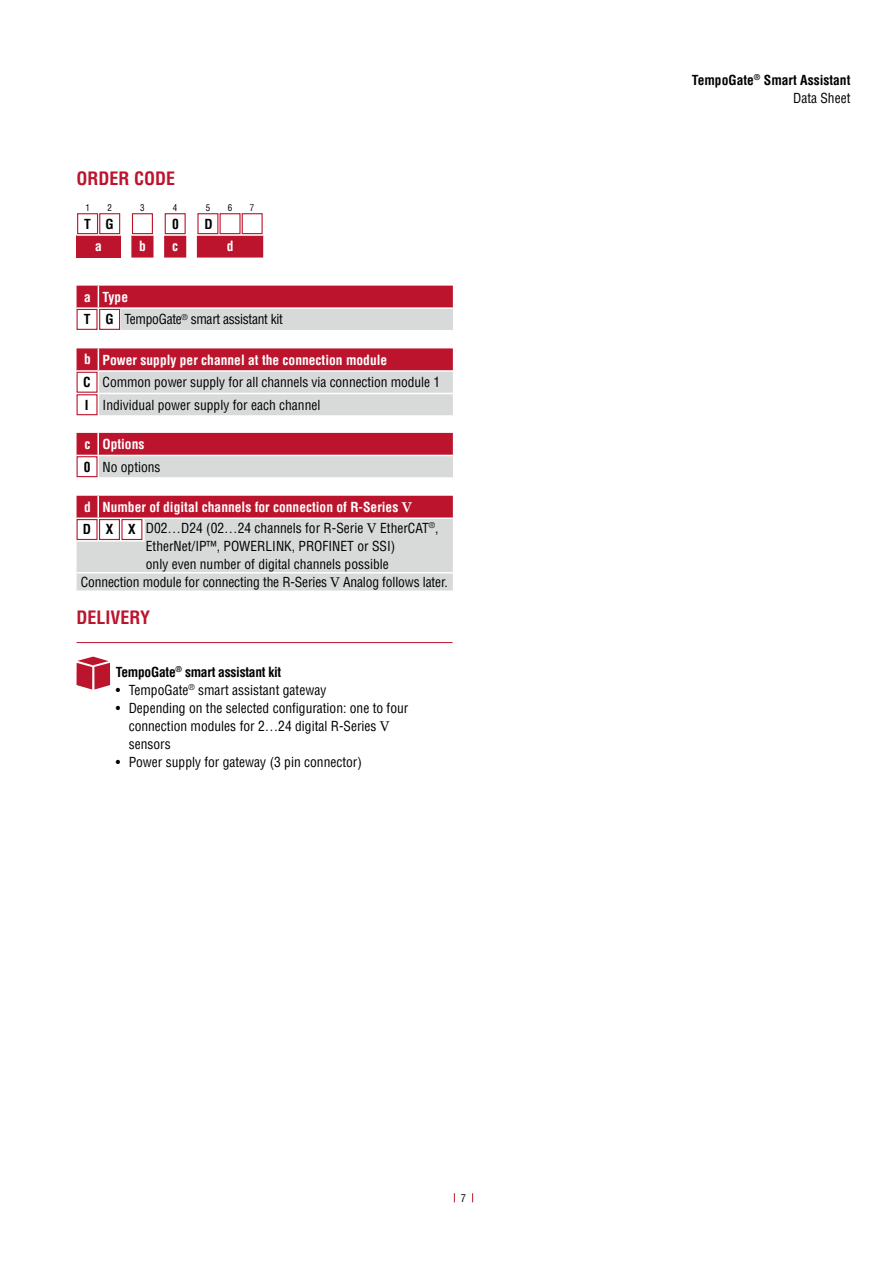
<style>
.page{position:relative;width:893px;height:1263px;background:#fff}
.page>*{position:absolute;margin:0;border:0;box-sizing:border-box;transform-origin:0 0}
.Headlines{font:700 condensed 18px "Helvetica LT Pro";color:#bc142d}
.t1{font:condensed 13.5px/22.5px "Helvetica LT Pro";color:#000}
.t2{font:700 condensed 13.5px/20.5px "Helvetica LT Pro";color:#fff}
.t3{font:condensed 13.5px "Helvetica LT Std";color:#000}
.t4{font:condensed 13.5px/22.5px "Helvetica LT Pro";letter-spacing:-.02em;color:#000}
.t5{font:700 condensed 13.5px/18px "Helvetica LT Pro";color:#000;text-align:right}
.t6{font:700 condensed 13.5px "Helvetica LT Pro";letter-spacing:-.02em;color:#000}
.t7{font:condensed 10.5px "Helvetica LT Pro";color:#000}
.t8{font:condensed 9px "Helvetica LT Pro";color:#000}
.s1{font-weight:700;color:#fff}
.s2{font-weight:700}
.s3{font-family:"Century Schoolbook";font-stretch:normal}
.s4{color:#000}
.s5{font-weight:400;color:#000}
.s6{font-family:"Century Schoolbook";font-weight:400;font-stretch:normal;color:#000}
.s7{font-family:"Helvetica LT Std";font-weight:400;color:#000}
.s8{font-weight:400}
</style>
<div class="page">
<div style="left:77px;top:235px;width:44px;height:23px;background:#bc142d"></div>
<hr style="left:77px;top:234px;width:22px;height:2px;background:#fff">
<hr style="left:99px;top:234px;width:22px;height:2px;background:#fff">
<svg style="left:131px;top:234px;width:132px;height:24px"></svg>
<hr style="left:197px;top:234px;width:22px;height:2px;background:#fff">
<hr style="left:219px;top:234px;width:22px;height:2px;background:#fff">
<hr style="left:241px;top:234px;width:22px;height:2px;background:#fff">
<div style="left:77px;top:213px;width:21px;height:21px;border:1px solid #bc142d"></div>
<div style="left:99px;top:213px;width:21px;height:21px;border:1px solid #bc142d"></div>
<div style="left:132px;top:213px;width:21px;height:21px;border:1px solid #bc142d"></div>
<div style="left:165px;top:213px;width:21px;height:21px;border:1px solid #bc142d"></div>
<div style="left:197px;top:213px;width:21px;height:21px;border:1px solid #bc142d"></div>
<div style="left:220px;top:213px;width:21px;height:21px;border:1px solid #bc142d"></div>
<div style="left:242px;top:213px;width:21px;height:21px;border:1px solid #bc142d"></div>
<svg style="left:77px;top:286px;width:376px;height:44px;background:#cd7b87"></svg>
<div style="left:77px;top:309px;width:21px;height:21px;border:1px solid #bc142d"></div>
<div style="left:99px;top:309px;width:21px;height:21px;border:1px solid #bc142d"></div>
<svg style="left:77px;top:348px;width:376px;height:68px;background:#d29da5"></svg>
<div style="left:77px;top:372px;width:21px;height:21px;border:1px solid #bc142d"></div>
<div style="left:77px;top:394px;width:21px;height:21px;border:1px solid #bc142d"></div>
<div style="left:98px;top:455px;width:355px;height:23px;background:#d8dada"></div>
<div style="left:77px;top:433px;width:376px;height:22px;background:#bc142d"></div>
<hr style="left:98px;top:455px;width:355px;height:1px;background:#fff">
<hr style="left:97px;top:456px;width:2px;height:21px;background:#fff">
<hr style="left:98px;top:477px;width:355px;height:2px;background:#fff">
<div style="left:77px;top:456px;width:21px;height:21px;border:1px solid #bc142d"></div>
<svg style="left:77px;top:496px;width:376px;height:95px;background:#d3adb3"></svg>
<hr style="left:118px;top:519px;width:3px;height:21px;background:#fff">
<hr style="left:142px;top:517px;width:311px;height:2px;background:#fff">
<hr style="left:142px;top:572px;width:311px;height:1px;background:#fff">
<svg style="left:139px;top:519px;width:6px;height:21px"></svg>
<div style="left:77px;top:519px;width:21px;height:21px;border:1px solid #bc142d"></div>
<div style="left:99px;top:519px;width:21px;height:21px;border:1px solid #bc142d"></div>
<div style="left:121px;top:519px;width:21px;height:21px;border:1px solid #bc142d"></div>
<hr style="left:77px;top:642px;width:376px;height:1px;background:#bc142d">
<svg style="left:77px;top:657px;width:33px;height:32px"></svg>
<p class="Headlines" style="left:77px;top:167px;width:100px">ORDER CODE</p>
<p class="t8" style="left:85px;top:202px;width:6px">1</p>
<p class="t8" style="left:107px;top:202px;width:6px">2</p>
<p class="t8" style="left:140px;top:202px;width:6px">3</p>
<p class="t8" style="left:173px;top:202px;width:6px">4</p>
<p class="t8" style="left:206px;top:202px;width:6px">5</p>
<p class="t8" style="left:228px;top:202px;width:6px">6</p>
<p class="t8" style="left:250px;top:202px;width:6px">7</p>
<p class="t6" style="left:84px;top:215px;width:31px">T G</p>
<p class="t6" style="left:172px;top:215px;width:8px">0</p>
<p class="t6" style="left:205px;top:215px;width:10px">D</p>
<p class="t2" style="left:95px;top:235px;width:8px">a</p>
<p class="t2" style="left:139px;top:235px;width:8px">b</p>
<p class="t2" style="left:172px;top:235px;width:7px">c</p>
<p class="t2" style="left:227px;top:235px;width:8px">d</p>
<p class="t4" style="left:84px;top:285px;width:201px"><span class="s1">a Type<br></span><span class="s2">T G</span> TempoGate<sup>®</sup> smart assistant kit</p>
<p class="t1" style="left:83px;top:348px;width:358px"><span class="s1">b Power supply per channel at the connection module<br></span><span class="s2">C</span> Common power supply for all channels via connection module 1<br><span class="s2">I</span> Individual power supply for each channel</p>
<p class="t1" style="left:84px;top:433px;width:78px"><span class="s1">c Options<br></span><span class="s2">0</span> No options</p>
<p class="t2" style="left:83px;top:496px;width:357px">d Number of digital channels for connection of R-Series <span class="s3">V<br></span><span class="s4">D X X</span> <span class="s5">D02…D24 (02…24 channels for R-Serie</span> <span class="s6">V</span> <span class="s7">EtherCAT</span><sup>®</sup><span class="s7">,</span></p>
<p class="t3" style="left:146px;top:537px;width:251px">EtherNet/IP™, POWERLINK, PROFINET or SSI)</p>
<p class="t3" style="left:146px;top:555px;width:244px">only even number of digital channels possible</p>
<p class="t1" style="left:81px;top:571px;width:368px">Connection module for connecting the R-Series <span class="s3">V</span> Analog follows later.</p>
<p class="Headlines" style="left:77px;top:605px;width:75px">DELIVERY</p>
<p class="t6" style="left:116px;top:663px;width:167px">TempoGate<sup>®</sup> smart assistant kit</p>
<p class="t1" style="left:116px;top:679px;width:212px">• TempoGate<sup>®</sup> smart assistant gateway</p>
<p class="t1" style="left:129px;top:699px;width:281px;line-height:18px;text-indent:-13px">• Depending on the selected configuration: one to four connection modules for 2…24 digital R-Series <span class="s3">V </span>sensors</p>
<p class="t1" style="left:116px;top:751px;width:247px">• Power supply for gateway (3 pin connector)</p>
<p class="t7" style="left:461px;top:1191px;width:7px">7</p>
<p class="t5" style="left:692px;top:70px;width:160px">TempoGate<sup>®</sup> Smart Assistant<br><span class="s8">Data Sheet</span></p>
</div>
